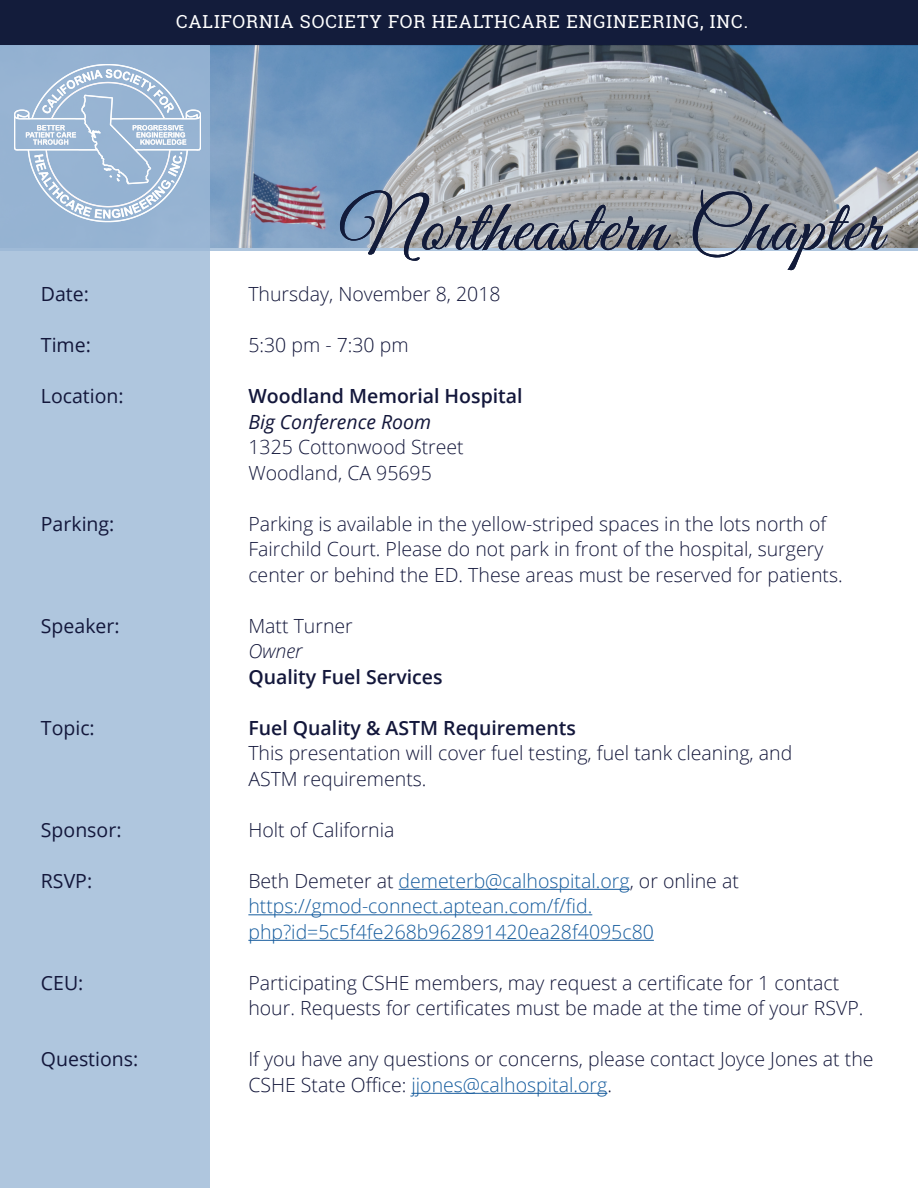
<style>
.page{position:relative;width:918px;height:1188px;background:#fff}
.page>*{position:absolute;margin:0;border:0;box-sizing:border-box;transform-origin:0 0}
.t1{font:75px "Great Vibes";letter-spacing:.025em;color:#121b3a}
.t2{font:300 19.5px/25.5px "Open Sans";color:#13173b}
.t3{font:300 19.5px/25.5px "Open Sans";color:#12163a}
.t4{font:300 19.5px/25.5px "Open Sans";color:#175d9e}
.t5{font:600 19.5px "Open Sans";color:#13173b}
.t6{font:19.5px "Open Sans";color:#13173b}
.t7{font:italic 19.5px "Open Sans";color:#13173b}
.t8{font:italic 300 19.5px "Open Sans";color:#13173b}
.t9{font:18px "Roboto Slab";letter-spacing:.05em;color:#fff}
.s1{color:#13173b}
.s2{color:#175d9e}
</style>
<div class="page">
<div style="left:0;top:0;width:918px;height:45px;background:#131c3b"></div>
<img style="left:209px;top:45px;width:709px;height:203px">
<hr style="left:399px;top:889px;width:231px;height:1px;background:#175d9e">
<hr style="left:248px;top:914px;width:344px;height:1px;background:#175d9e">
<hr style="left:248px;top:940px;width:406px;height:1px;background:#175d9e">
<hr style="left:411px;top:1093px;width:196px;height:1px;background:#175d9e">
<div style="left:0;top:45px;width:209px;height:1143px;background:linear-gradient(to bottom,#a1bbd7,#b5cbe1)"></div>
<img style="left:14px;top:65px;width:186px;height:158px">
<p class="t9" style="left:176px;top:9px;width:574px">CALIFORNIA SOCIETY FOR HEALTHCARE ENGINEERING, INC.</p>
<p class="t6" style="left:41px;top:281px;width:50px">Date:</p>
<p class="t6" style="left:41px;top:332px;width:51px">Time:</p>
<p class="t6" style="left:41px;top:383px;width:84px">Location:</p>
<p class="t6" style="left:41px;top:510px;width:75px">Parking:</p>
<p class="t6" style="left:41px;top:612px;width:80px">Speaker:</p>
<p class="t6" style="left:41px;top:714px;width:55px">Topic:</p>
<p class="t6" style="left:41px;top:816px;width:82px">Sponsor:</p>
<p class="t6" style="left:41px;top:867px;width:53px">RSVP:</p>
<p class="t6" style="left:41px;top:969px;width:44px">CEU:</p>
<p class="t6" style="left:41px;top:1046px;width:99px">Questions:</p>
<p class="t1" style="left:340px;top:186px;width:544px">Northeastern Chapter</p>
<p class="t2" style="left:248px;top:281px;width:254px">Thursday, November 8, 2018</p>
<p class="t2" style="left:248px;top:332px;width:162px">5:30 pm - 7:30 pm</p>
<p class="t5" style="left:248px;top:383px;width:276px">Woodland Memorial Hospital</p>
<p class="t7" style="left:248px;top:408px;width:184px">Big Conference Room</p>
<p class="t2" style="left:248px;top:434px;width:217px">1325 Cottonwood Street</p>
<p class="t2" style="left:248px;top:460px;width:185px">Woodland, CA 95695</p>
<p class="t2" style="left:248px;top:511px;width:596px">Parking is available in the yellow-striped spaces in the lots north of<br>Fairchild Court. Please do not park in front of the hospital, surgery center or behind the ED. These areas must be reserved for patients.</p>
<p class="t2" style="left:248px;top:613px;width:106px">Matt Turner</p>
<p class="t8" style="left:248px;top:638px;width:56px">Owner</p>
<p class="t5" style="left:248px;top:663px;width:196px">Quality Fuel Services</p>
<p class="t5" style="left:248px;top:714px;width:329px">Fuel Quality &amp; ASTM Requirements</p>
<p class="t2" style="left:248px;top:740px;width:545px">This presentation will cover fuel testing, fuel tank cleaning, and</p>
<p class="t2" style="left:248px;top:766px;width:180px">ASTM requirements.</p>
<p class="t2" style="left:248px;top:817px;width:148px">Holt of California</p>
<p class="t4" style="left:248px;top:868px;width:492px"><span class="s1">Beth Demeter at</span> demeterb@calhospital.org<span class="s1">, or online at </span>https://gmod-connect.aptean.com/f/fid. php?id=5c5f4fe268b962891420ea28f4095c80</p>
<p class="t3" style="left:248px;top:970px;width:617px">Participating CSHE members, may request a certificate for 1 contact hour. Requests for certificates must be made at the time of your RSVP.</p>
<p class="t3" style="left:248px;top:1046px;width:627px">If you have any questions or concerns, please contact Joyce Jones at the<br>CSHE State Office: <span class="s2">jjones@calhospital.org</span>.</p>
</div>
